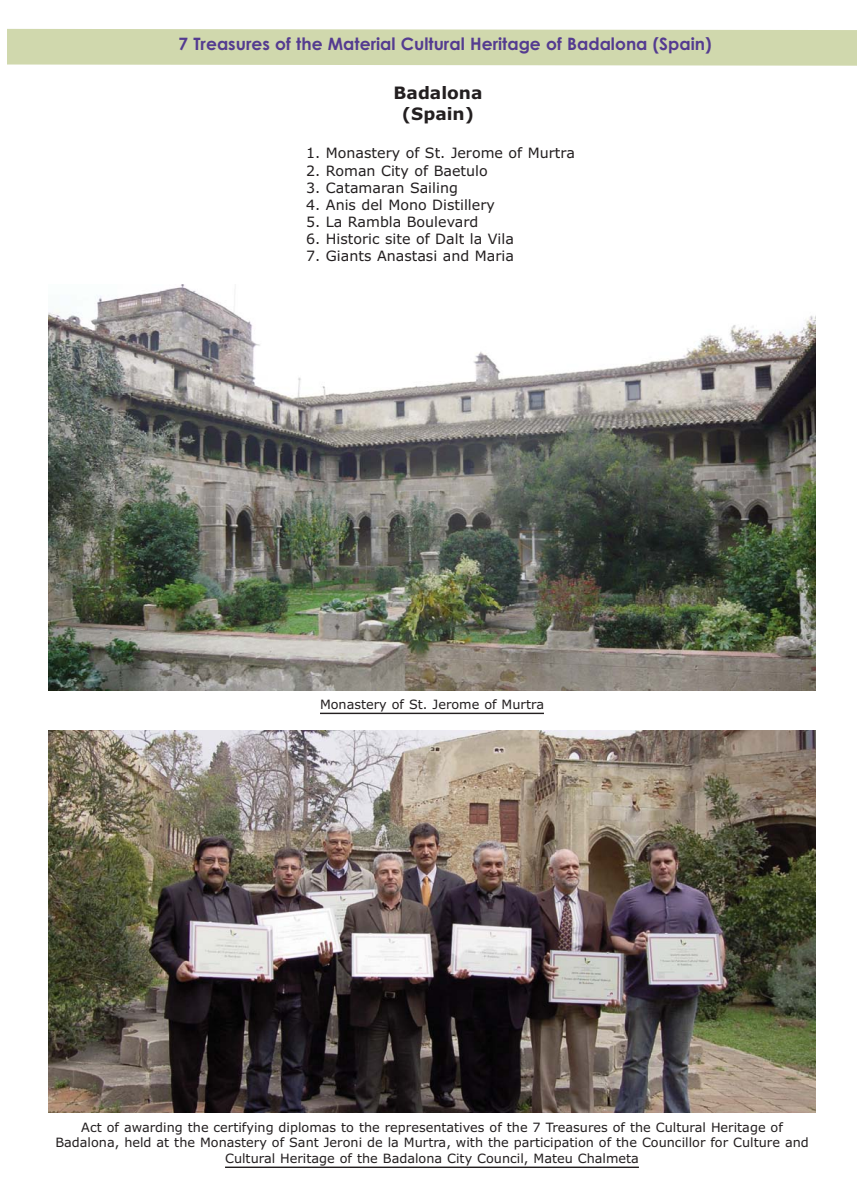
<style>
.page{position:relative;width:864px;height:1200px;background:#fff}
.page>*{position:absolute;margin:0;border:0;box-sizing:border-box;transform-origin:0 0}
.t1{font:700 17.1px "Century Gothic";color:#543b90}
.t2{font:700 17.1px/20.5px "Verdana";color:#231f20;text-align:center}
.t3{font:14.25px "Verdana";color:#231f20}
.t4{font:12.9px/15.5px "Verdana";color:#231f20;text-align:center}
</style>
<div class="page">
<div style="left:8px;top:29px;width:848px;height:37px;background:#d0d8ad"></div>
<hr style="left:320px;top:712px;width:224px;height:2px;background:#231f20">
<img style="left:48px;top:284px;width:768px;height:407px">
<img style="left:48px;top:730px;width:768px;height:382px">
<hr style="left:225px;top:1166px;width:414px;height:2px;background:#231f20">
<h1 class="t1" style="left:179px;top:38px;width:535px">7 Treasures of the Material Cultural Heritage of Badalona (Spain)</h1>
<h1 class="t2" style="left:394px;top:84px;width:91px">Badalona (Spain)</h1>
<p class="t3" style="left:306px;top:148px;width:270px">1. Monastery of St. Jerome of Murtra</p>
<p class="t3" style="left:306px;top:165px;width:183px">2. Roman City of Baetulo</p>
<p class="t3" style="left:306px;top:182px;width:153px">3. Catamaran Sailing</p>
<p class="t3" style="left:306px;top:199px;width:190px">4. Anis del Mono Distillery</p>
<p class="t3" style="left:306px;top:216px;width:174px">5. La Rambla Boulevard</p>
<p class="t3" style="left:306px;top:233px;width:209px">6. Historic site of Dalt la Vila</p>
<p class="t3" style="left:306px;top:250px;width:209px">7. Giants Anastasi and Maria</p>
<p class="t4" style="left:320px;top:697px;width:226px">Monastery of St. Jerome of Murtra</p>
<p class="t4" style="left:55px;top:1120px;width:755px">Act of awarding the certifying diplomas to the representatives of the 7 Treasures of the Cultural Heritage of<br>Badalona, held at the Monastery of Sant Jeroni de la Murtra, with the participation of the Councillor for Culture and<br>Cultural Heritage of the Badalona City Council, Mateu Chalmeta</p>
</div>
